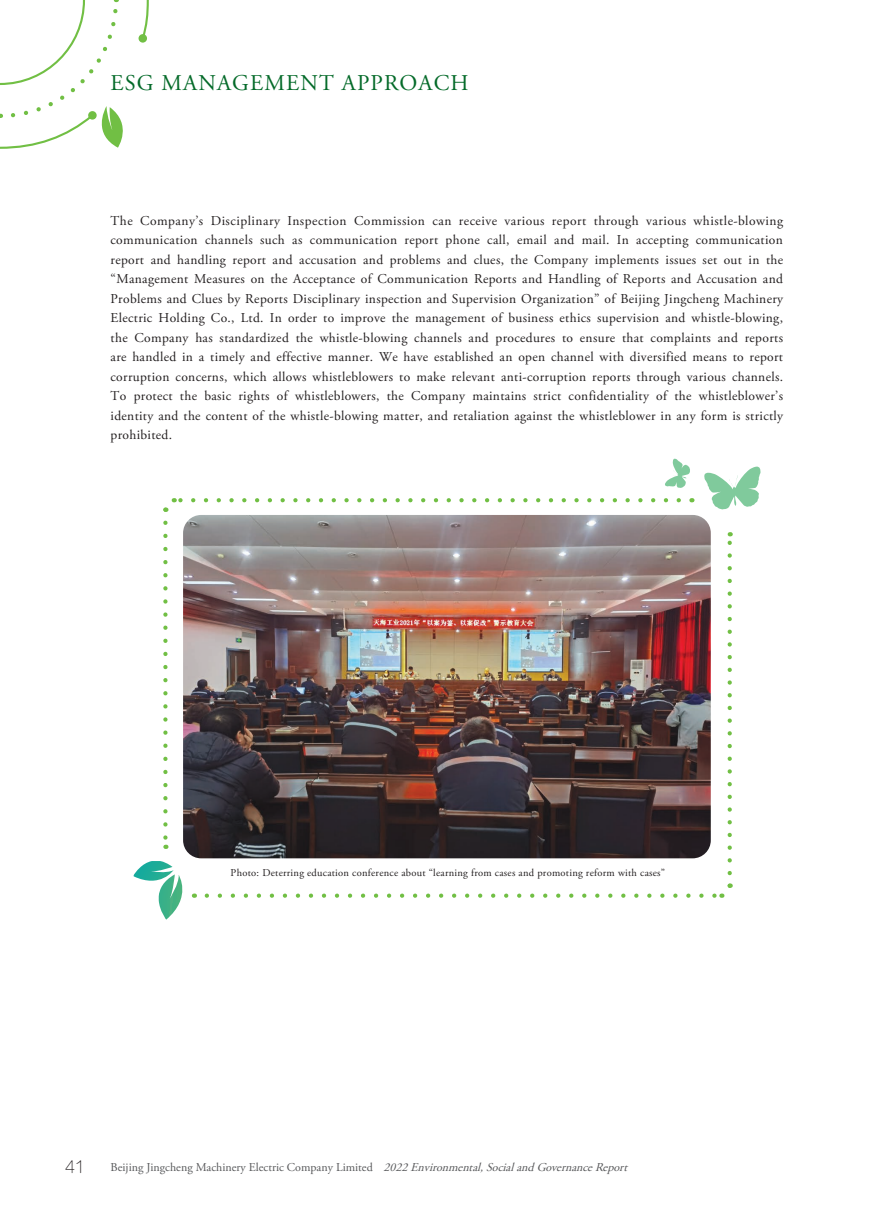
<style>
.page{position:relative;width:893px;height:1212px;background:#fff}
.page>*{position:absolute;margin:0;border:0;box-sizing:border-box;transform-origin:0 0}
.t1{font:22.5px "Adobe Garamond Pro";letter-spacing:.05em;color:#046a29}
.t2{font:300 18px "M Yuen HK";color:#231f20}
.t3{font:13.5px/19.5px "Adobe Garamond Pro";letter-spacing:.025em;color:#231f20}
.t4{font:12px "Adobe Garamond Pro";color:#57585a}
.t5{font:italic 12px "Adobe Garamond Pro";color:#57585a}
.t6{font:10.5px "Adobe Garamond Pro";letter-spacing:.025em;color:#231f20}
</style>
<div class="page">
<svg style="left:163px;top:498px;width:516px;height:14px"></svg>
<svg style="left:163px;top:523px;width:5px;height:326px"></svg>
<img style="left:183px;top:515px;width:528px;height:343px">
<svg style="left:704px;top:467px;width:57px;height:42px"></svg>
<svg style="left:665px;top:459px;width:25px;height:29px"></svg>
<svg style="left:207px;top:893px;width:508px;height:5px"></svg>
<svg style="left:134px;top:861px;width:61px;height:59px"></svg>
<svg style="left:721px;top:883px;width:12px;height:15px"></svg>
<svg style="left:728px;top:532px;width:4px;height:341px"></svg>
<svg style="left:0;top:0;width:149px;height:149px"></svg>
<h1 class="t1" style="left:111px;top:70px;width:360px">ESG MANAGEMENT APPROACH</h1>
<p class="t3" style="left:111px;top:211px;width:24px">The</p>
<p class="t3" style="left:140px;top:211px;width:65px">Company s’</p>
<p class="t3" style="left:211px;top:211px;width:71px">Disciplinary</p>
<p class="t3" style="left:287px;top:211px;width:61px">Inspection</p>
<p class="t3" style="left:354px;top:211px;width:72px">Commission</p>
<p class="t3" style="left:432px;top:211px;width:20px">can</p>
<p class="t3" style="left:459px;top:211px;width:40px">receive</p>
<p class="t3" style="left:504px;top:211px;width:42px">various</p>
<p class="t3" style="left:594px;top:211px;width:46px">through</p>
<p class="t3" style="left:694px;top:211px;width:91px">whistle-blowing</p>
<p class="t3" style="left:646px;top:211px;width:42px">various</p>
<p class="t3" style="left:552px;top:211px;width:36px">report</p>
<p class="t3" style="left:111px;top:231px;width:89px">communication</p>
<p class="t3" style="left:205px;top:231px;width:49px">channels</p>
<p class="t3" style="left:260px;top:231px;width:26px">such</p>
<p class="t3" style="left:292px;top:231px;width:12px">as</p>
<p class="t3" style="left:310px;top:231px;width:89px">communication</p>
<p class="t3" style="left:446px;top:231px;width:36px">phone</p>
<p class="t3" style="left:404px;top:231px;width:35px">report</p>
<p class="t3" style="left:487px;top:231px;width:24px">call,</p>
<p class="t3" style="left:517px;top:231px;width:31px">email</p>
<p class="t3" style="left:554px;top:231px;width:22px">and</p>
<p class="t3" style="left:582px;top:231px;width:29px">mail.</p>
<p class="t3" style="left:617px;top:231px;width:14px">In</p>
<p class="t3" style="left:636px;top:231px;width:54px">accepting</p>
<p class="t3" style="left:696px;top:231px;width:89px">communication</p>
<p class="t3" style="left:151px;top:250px;width:22px">and</p>
<p class="t3" style="left:177px;top:250px;width:50px">handling</p>
<p class="t3" style="left:273px;top:250px;width:22px">and</p>
<p class="t3" style="left:363px;top:250px;width:22px">and</p>
<p class="t3" style="left:390px;top:250px;width:52px">problems</p>
<p class="t3" style="left:447px;top:250px;width:22px">and</p>
<p class="t3" style="left:474px;top:250px;width:32px">clues,</p>
<p class="t3" style="left:511px;top:250px;width:19px">the</p>
<p class="t3" style="left:595px;top:250px;width:66px">implements</p>
<p class="t3" style="left:766px;top:250px;width:19px">the</p>
<p class="t3" style="left:534px;top:250px;width:55px">Company</p>
<p class="t3" style="left:299px;top:250px;width:59px">accusation</p>
<p class="t3" style="left:666px;top:250px;width:32px">issues</p>
<p class="t3" style="left:749px;top:250px;width:12px">in</p>
<p class="t3" style="left:111px;top:250px;width:35px">report</p>
<p class="t3" style="left:111px;top:270px;width:674px">“Management Measures on the Acceptance of Communication Reports and Handling of Reports and Accusation and</p>
<p class="t3" style="left:111px;top:289px;width:674px">Problems and Clues by Reports Disciplinary inspection and Supervision Organization” of Beijing Jingcheng Machinery</p>
<p class="t3" style="left:692px;top:309px;width:93px">whistle-blowing,</p>
<p class="t3" style="left:233px;top:250px;width:35px">report</p>
<p class="t3" style="left:703px;top:250px;width:16px">set</p>
<p class="t3" style="left:724px;top:250px;width:20px">out</p>
<p class="t3" style="left:111px;top:309px;width:43px">Electric</p>
<p class="t3" style="left:159px;top:309px;width:48px">Holding</p>
<p class="t3" style="left:241px;top:309px;width:24px">Ltd.</p>
<p class="t3" style="left:288px;top:309px;width:31px">order</p>
<p class="t3" style="left:392px;top:309px;width:19px">the</p>
<p class="t3" style="left:491px;top:309px;width:12px">of</p>
<p class="t3" style="left:508px;top:309px;width:47px">business</p>
<p class="t3" style="left:560px;top:309px;width:33px">ethics</p>
<p class="t3" style="left:665px;top:309px;width:22px">and</p>
<p class="t3" style="left:211px;top:309px;width:25px">Co.,</p>
<p class="t3" style="left:270px;top:309px;width:13px">In</p>
<p class="t3" style="left:340px;top:309px;width:47px">improve</p>
<p class="t3" style="left:597px;top:309px;width:64px">supervision</p>
<p class="t3" style="left:323px;top:309px;width:13px">to</p>
<p class="t3" style="left:415px;top:309px;width:72px">management</p>
<p class="t3" style="left:111px;top:328px;width:19px">the</p>
<p class="t3" style="left:111px;top:348px;width:674px">are handled in a timely and effective manner. We have established an open channel with diversified means to report</p>
<p class="t3" style="left:732px;top:367px;width:53px">channels.</p>
<p class="t3" style="left:195px;top:328px;width:19px">has</p>
<p class="t3" style="left:220px;top:328px;width:71px">standardized</p>
<p class="t3" style="left:296px;top:328px;width:19px">the</p>
<p class="t3" style="left:320px;top:328px;width:89px">whistle-blowing</p>
<p class="t3" style="left:414px;top:328px;width:49px">channels</p>
<p class="t3" style="left:469px;top:328px;width:22px">and</p>
<p class="t3" style="left:495px;top:328px;width:61px">procedures</p>
<p class="t3" style="left:622px;top:328px;width:23px">that</p>
<p class="t3" style="left:651px;top:328px;width:62px">complaints</p>
<p class="t3" style="left:718px;top:328px;width:22px">and</p>
<p class="t3" style="left:135px;top:328px;width:55px">Company</p>
<p class="t3" style="left:562px;top:328px;width:13px">to</p>
<p class="t3" style="left:745px;top:328px;width:40px">reports</p>
<p class="t3" style="left:580px;top:328px;width:37px">ensure</p>
<p class="t3" style="left:234px;top:367px;width:35px">which</p>
<p class="t3" style="left:273px;top:367px;width:35px">allows</p>
<p class="t3" style="left:312px;top:367px;width:82px">whistleblowers</p>
<p class="t3" style="left:416px;top:367px;width:30px">make</p>
<p class="t3" style="left:451px;top:367px;width:45px">relevant</p>
<p class="t3" style="left:637px;top:367px;width:46px">through</p>
<p class="t3" style="left:111px;top:367px;width:60px">corruption</p>
<p class="t3" style="left:501px;top:367px;width:87px">anti-corruption</p>
<p class="t3" style="left:687px;top:367px;width:41px">various</p>
<p class="t3" style="left:399px;top:367px;width:13px">to</p>
<p class="t3" style="left:592px;top:367px;width:40px">reports</p>
<p class="t3" style="left:176px;top:367px;width:53px">concerns,</p>
<p class="t3" style="left:180px;top:387px;width:19px">the</p>
<p class="t3" style="left:204px;top:387px;width:28px">basic</p>
<p class="t3" style="left:238px;top:387px;width:33px">rights</p>
<p class="t3" style="left:277px;top:387px;width:12px">of</p>
<p class="t3" style="left:295px;top:387px;width:86px">whistleblowers,</p>
<p class="t3" style="left:387px;top:387px;width:19px">the</p>
<p class="t3" style="left:569px;top:387px;width:82px">confidentiality</p>
<p class="t3" style="left:656px;top:387px;width:12px">of</p>
<p class="t3" style="left:674px;top:387px;width:19px">the</p>
<p class="t3" style="left:699px;top:387px;width:86px">whistleblower s’</p>
<p class="t3" style="left:111px;top:387px;width:674px">To<br>identity and the content of the whistle-blowing matter, and retaliation against the whistleblower in any form is strictly prohibited.</p>
<p class="t3" style="left:411px;top:387px;width:55px">Company</p>
<p class="t3" style="left:472px;top:387px;width:55px">maintains</p>
<p class="t3" style="left:534px;top:387px;width:29px">strict</p>
<p class="t3" style="left:134px;top:387px;width:40px">protect</p>
<p class="t6" style="left:231px;top:866px;width:436px">Photo: Deterring education conference about “learning from cases and promoting reform with cases“</p>
<h2 class="t2" style="left:65px;top:1154px;width:22px">41</h2>
<p class="t4" style="left:111px;top:1160px;width:264px">Beijing Jingcheng Machinery Electric Company Limited</p>
<p class="t5" style="left:384px;top:1160px;width:102px">2022 Environmental</p>
<p class="t5" style="left:480px;top:1160px;width:153px">, Social and Governance Report</p>
</div>
